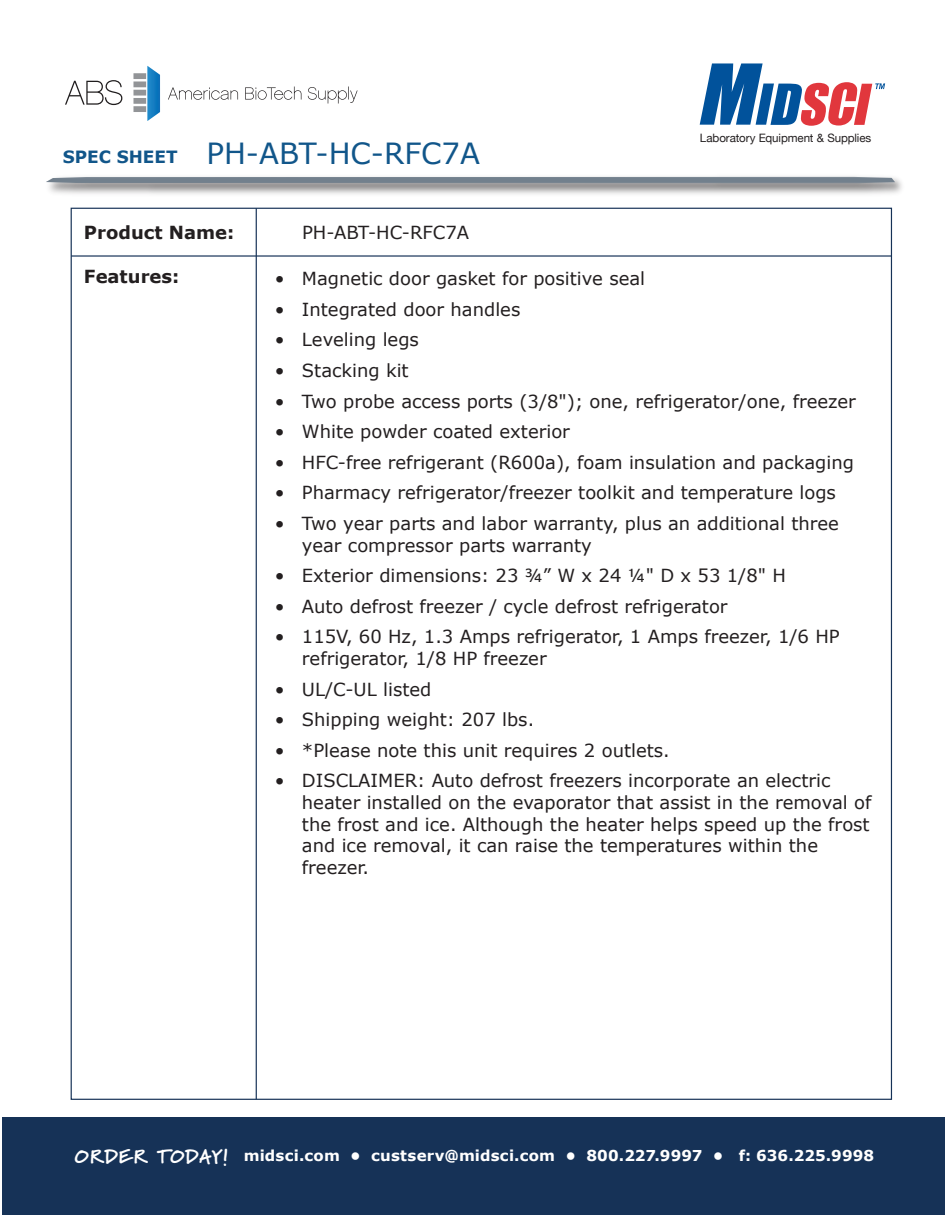
<style>
.page{position:relative;width:945px;height:1215px;background:#fff}
.page>*{position:absolute;margin:0;border:0;box-sizing:border-box;transform-origin:0 0}
.t1{font:29.1px "Verdana";color:#11568a}
.t2{font:18px/21.6px "Verdana";color:#231f20}
.t3{font:700 18px "Verdana";color:#231f20}
.t4{font:700 15px "Verdana";letter-spacing:.01em;color:#fff}
.t5{font:11.55px "Helvetica Neue";letter-spacing:-.01em;color:#231f20}
.s1{font-weight:700;font-size:16.95px}
.s2{font-family:"Marydale";font-weight:900;font-size:19.5px}
</style>
<div class="page">
<svg style="left:65px;top:80px;width:57px;height:25px"></svg>
<svg style="left:168px;top:87px;width:70px;height:13px"></svg>
<svg style="left:245px;top:87px;width:56px;height:13px"></svg>
<svg style="left:308px;top:87px;width:50px;height:17px"></svg>
<div style="left:133px;top:106px;width:13px;height:6px;background:#929497"></div>
<div style="left:133px;top:98px;width:13px;height:6px;background:#929497"></div>
<div style="left:133px;top:90px;width:13px;height:6px;background:#929497"></div>
<div style="left:133px;top:81px;width:13px;height:6px;background:#929497"></div>
<div style="left:133px;top:73px;width:13px;height:6px;background:#929497"></div>
<svg style="left:147px;top:66px;width:13px;height:55px"></svg>
<svg style="left:46px;top:177px;width:849px;height:6px;background:#76838f"></svg>
<div style="left:2px;top:1117px;width:943px;height:98px;background:#163257"></div>
<svg style="left:700px;top:63px;width:185px;height:63px"></svg>
<hr style="left:71px;top:255px;width:820px;height:2px;background:#163257">
<hr style="left:256px;top:208px;width:1px;height:891px;background:#163257">
<h1 class="t1" style="left:63px;top:134px;width:419px"><span class="s1">SPEC SHEET</span> PH-ABT-HC-RFC7A</h1>
<p class="t5" style="left:700px;top:130px;width:173px">Laboratory Equipment &amp; Supplies</p>
<p class="t3" style="left:84px;top:221px;width:152px">Product Name:</p>
<p class="t3" style="left:84px;top:265px;width:97px">Features:</p>
<p class="t2" style="left:302px;top:222px;width:169px">PH-ABT-HC-RFC7A</p>
<p class="t2" style="left:275px;top:268px;width:372px">• Magnetic door gasket for positive seal</p>
<p class="t2" style="left:275px;top:299px;width:247px">• Integrated door handles</p>
<p class="t2" style="left:275px;top:329px;width:146px">• Leveling legs</p>
<p class="t2" style="left:275px;top:360px;width:135px">• Stacking kit</p>
<p class="t2" style="left:275px;top:390px;width:582px">• Two probe access ports (3/8"); one, refrigerator/one, freezer</p>
<p class="t2" style="left:275px;top:421px;width:297px">• White powder coated exterior</p>
<p class="t2" style="left:275px;top:452px;width:581px">• HFC-free refrigerant (R600a), foam insulation and packaging</p>
<p class="t2" style="left:275px;top:482px;width:563px">• Pharmacy refrigerator/freezer toolkit and temperature logs</p>
<p class="t2" style="left:302px;top:513px;width:539px;text-indent:-27px">• Two year parts and labor warranty, plus an additional three year compressor parts warranty</p>
<p class="t2" style="left:275px;top:565px;width:513px">• Exterior dimensions: 23 ¾” W x 24 ¼" D x 53 1/8" H</p>
<p class="t2" style="left:275px;top:596px;width:454px">• Auto defrost freezer / cycle defrost refrigerator</p>
<p class="t2" style="left:302px;top:626px;width:539px;text-indent:-27px">• 115V, 60 Hz, 1.3 Amps refrigerator, 1 Amps freezer, 1/6 HP refrigerator, 1/8 HP freezer</p>
<p class="t2" style="left:275px;top:678px;width:158px">• UL/C-UL listed</p>
<p class="t2" style="left:275px;top:709px;width:261px">• Shipping weight: 207 lbs.</p>
<p class="t2" style="left:275px;top:740px;width:396px">• *Please note this unit requires 2 outlets.</p>
<p class="t2" style="left:302px;top:770px;width:571px;text-indent:-27px">• DISCLAIMER: Auto defrost freezers incorporate an electric heater installed on the evaporator that assist in the removal of the frost and ice. Although the heater helps speed up the frost and ice removal, it can raise the temperatures within the freezer.</p>
<p class="t4" style="left:75px;top:1146px;width:801px"><span class="s2">ORDER TODAY!</span> midsci.com • custserv@midsci.com • 800.227.9997 • f: 636.225.9998</p>
</div>
